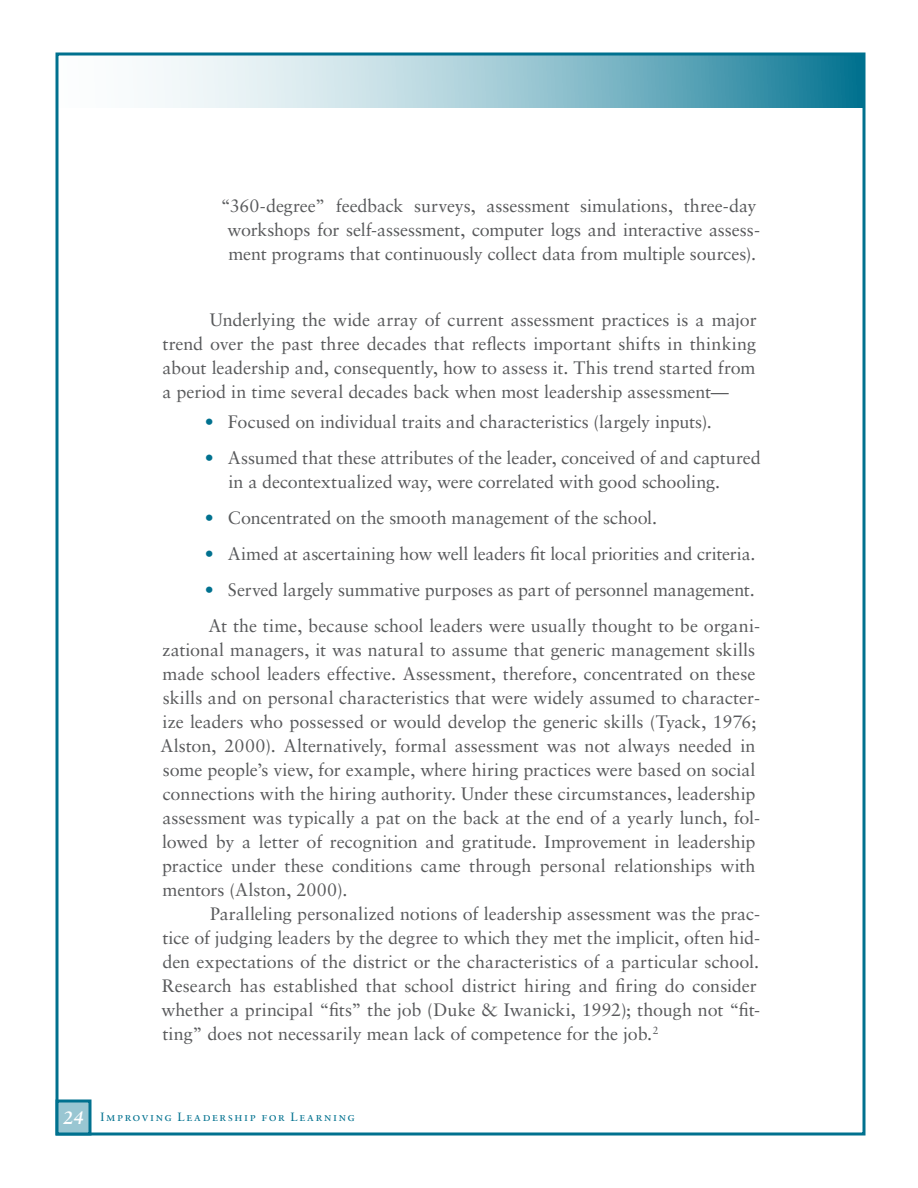
<style>
.page{position:relative;width:918px;height:1188px;background:#fff}
.page>*{position:absolute;margin:0;border:0;box-sizing:border-box;transform-origin:0 0}
.t1{font:18px/24px "Sabon";letter-spacing:-.005em;color:#58595b}
.t2{font:italic 700 18px "Sabon";color:#fff}
.t3{font:12px "Sabon Roman SC";letter-spacing:.135em;color:#00718f}
.s1{color:#00718f}
</style>
<div class="page">
<svg style="left:55px;top:54px;width:807px;height:54px"></svg>
<div style="left:57px;top:1101px;width:33px;height:33px;background:#99c6d2"></div>
<div style="left:56px;top:1100px;width:36px;height:36px;border:3px solid #00718f"></div>
<p class="t1" style="left:221px;top:193px;width:541px;text-align:center">“360-degree” feedback surveys, assessment simulations, three-day workshops for self-assessment, computer logs and interactive assess&shy;ment programs that continuously collect data from multiple sources).</p>
<p class="t1" style="left:162px;top:307px;width:596px;text-align:justify;text-indent:47px">Underlying the wide array of current assessment practices is a major trend over the past three decades that reflects important shifts in thinking about leadership and, consequently, how to assess it. This trend started from a period in time several decades back when most leadership assessment—</p>
<p class="t1" style="left:205px;top:409px;width:509px"><span class="s1">•</span> Focused on individual traits and characteristics (largely inputs).</p>
<p class="t1" style="left:228px;top:445px;width:534px;text-indent:-23px"><span class="s1">•</span> Assumed that these attributes of the leader, conceived of and captured in a decontextualized way, were correlated with good schooling.</p>
<p class="t1" style="left:205px;top:505px;width:454px"><span class="s1">•</span> Concentrated on the smooth management of the school.</p>
<p class="t1" style="left:205px;top:541px;width:552px"><span class="s1">•</span> Aimed at ascertaining how well leaders fit local priorities and criteria.</p>
<p class="t1" style="left:205px;top:571px;width:557px;line-height:36px"><span class="s1">•</span> Served largely summative purposes as part of personnel management.<br>At the time, because school leaders were usually thought to be organi-</p>
<p class="t1" style="left:160px;top:637px;width:601px">zational managers, it was natural to assume that generic management skills made school leaders effective. Assessment, therefore, concentrated on these skills and on personal characteristics that were widely assumed to character&shy;ize leaders who possessed or would develop the generic skills (Tyack, 1976; Alston, 2000). Alternatively, formal assessment was not always needed in some people’s view, for example, where hiring practices were based on social connections with the hiring authority. Under these circumstances, leadership assessment was typically a pat on the back at the end of a yearly lunch, fol&shy;lowed by a letter of recognition and gratitude. Improvement in leadership practice under these conditions came through personal relationships with mentors (Alston, 2000).</p>
<p class="t1" style="left:162px;top:901px;width:600px;text-indent:48px">Paralleling personalized notions of leadership assessment was the prac&shy;tice of judging leaders by the degree to which they met the implicit, often hid&shy;den expectations of the district or the characteristics of a particular school.<br>Research has established that school district hiring and firing do consider whether a principal “fits” the job (Duke &amp; Iwanicki, 1992); though not “fit&shy;ting” does not necessarily mean lack of competence for the job.<sup>2</sup></p>
<p class="t2" style="left:63px;top:1107px;width:11px">24</p>
<p class="t3" style="left:100px;top:1109px;width:256px">Improving Leadership for Learning</p>
</div>
